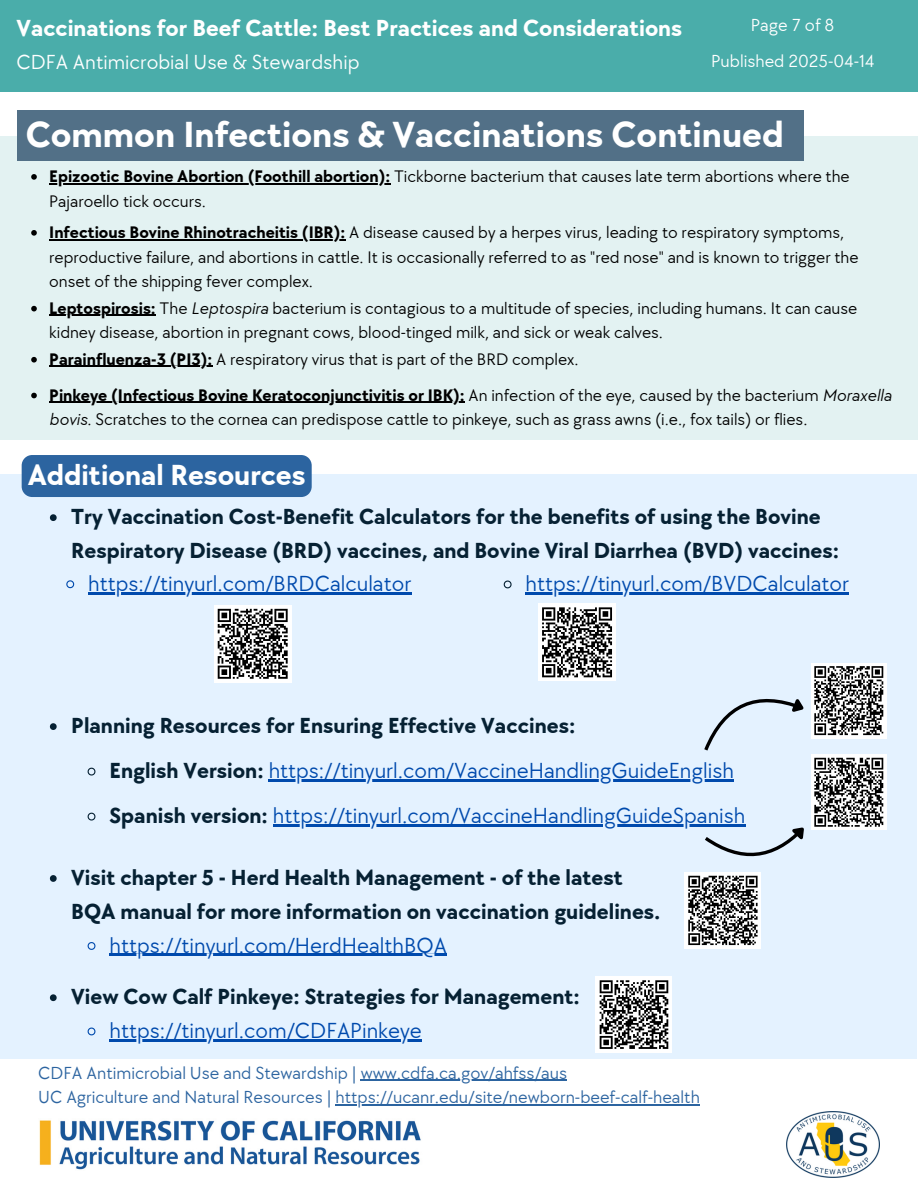
<style>
.page{position:relative;width:918px;height:1188px;background:#fff}
.page>*{position:absolute;margin:0;border:0;box-sizing:border-box;transform-origin:0 0}
.t1{font:700 37.5px "TT Chocolates";color:#fff}
.t2{font:700 30px "TT Chocolates";color:#fff}
.t3{font:700 24px "TT Chocolates";color:#fff}
.t4{font:700 22.5px/33.8px "TT Chocolates";color:#062133}
.t5{font:22.5px "TT Chocolates";color:#004aad}
.t6{font:21px "TT Chocolates";color:#fff}
.t7{font:18px "TT Chocolates";color:#2c64a0}
.t8{font:18px "TT Chocolates";color:#fff}
.t9{font:17.25px/24.8px "TT Chocolates";color:#000}
.s1{font-weight:700}
.s2{font-style:italic}
.s3{font-weight:700;color:#062133}
</style>
<div class="page">
<div style="left:0;top:0;width:918px;height:92px;background:#4aadaa"></div>
<div style="left:0;top:136px;width:918px;height:304px;background:#e3f2f2"></div>
<div style="left:17px;top:111px;width:786px;height:50px;background:#527087"></div>
<div style="left:0;top:475px;width:917px;height:584px;background:#e4f2ff"></div>
<div style="left:214px;top:605px;width:77px;height:78px;background:#fff"></div>
<svg style="left:217px;top:608px;width:71px;height:71px"></svg>
<div style="left:538px;top:604px;width:78px;height:77px;background:#fff"></div>
<svg style="left:542px;top:607px;width:70px;height:71px"></svg>
<div style="left:811px;top:663px;width:76px;height:75px;background:#fff"></div>
<div style="left:811px;top:754px;width:76px;height:76px;background:#fff"></div>
<svg style="left:50px;top:723px;width:7px;height:7px"></svg>
<svg style="left:87px;top:767px;width:9px;height:9px"></svg>
<hr style="left:269px;top:779px;width:465px;height:3px;background:#004aad">
<svg style="left:87px;top:812px;width:9px;height:9px"></svg>
<hr style="left:273px;top:824px;width:473px;height:3px;background:#004aad">
<svg style="left:688px;top:666px;width:197px;height:191px"></svg>
<svg style="left:50px;top:514px;width:7px;height:7px"></svg>
<svg style="left:31px;top:230px;width:6px;height:6px"></svg>
<hr style="left:49px;top:239px;width:296px;height:1px;background:#000">
<svg style="left:31px;top:306px;width:6px;height:5px"></svg>
<hr style="left:49px;top:315px;width:107px;height:1px;background:#000">
<svg style="left:31px;top:357px;width:6px;height:6px"></svg>
<hr style="left:49px;top:366px;width:164px;height:1px;background:#000">
<svg style="left:31px;top:393px;width:6px;height:5px"></svg>
<hr style="left:49px;top:402px;width:416px;height:1px;background:#000">
<div style="left:22px;top:455px;width:290px;height:42px;background:#2c64a0"></div>
<svg style="left:66px;top:580px;width:9px;height:9px"></svg>
<hr style="left:88px;top:592px;width:323px;height:2px;background:#004aad">
<svg style="left:503px;top:580px;width:9px;height:9px"></svg>
<hr style="left:526px;top:592px;width:323px;height:3px;background:#004aad">
<svg style="left:50px;top:875px;width:7px;height:7px"></svg>
<svg style="left:87px;top:942px;width:9px;height:8px"></svg>
<hr style="left:110px;top:954px;width:337px;height:2px;background:#004aad">
<div style="left:685px;top:872px;width:76px;height:76px;background:#fff"></div>
<svg style="left:688px;top:875px;width:70px;height:71px"></svg>
<svg style="left:31px;top:174px;width:6px;height:6px"></svg>
<hr style="left:49px;top:183px;width:341px;height:1px;background:#000">
<svg style="left:50px;top:994px;width:7px;height:7px"></svg>
<svg style="left:87px;top:1027px;width:9px;height:9px"></svg>
<hr style="left:110px;top:1039px;width:312px;height:3px;background:#004aad">
<div style="left:596px;top:977px;width:76px;height:76px;background:#fff"></div>
<svg style="left:599px;top:980px;width:70px;height:69px"></svg>
<img style="left:786px;top:1111px;width:94px;height:67px">
<img style="left:39px;top:1120px;width:382px;height:50px">
<hr style="left:361px;top:1080px;width:206px;height:1px;background:#2c64a0">
<hr style="left:335px;top:1104px;width:365px;height:1px;background:#2c64a0">
<p class="t3" style="left:17px;top:14px;width:667px">Vaccinations for Beef Cattle: Best Practices and Considerations</p>
<p class="t6" style="left:17px;top:50px;width:344px">CDFA Antimicrobial Use &amp; Stewardship</p>
<p class="t8" style="left:751px;top:14px;width:85px">Page 7 of 8</p>
<p class="t8" style="left:711px;top:50px;width:165px">Published 2025-04-14</p>
<p class="t1" style="left:26px;top:113px;width:760px">Common Infections &amp; Vaccinations Continued</p>
<p class="t9" style="left:49px;top:164px;width:802px"><span class="s1">Epizootic Bovine Abortion (Foothill abortion):</span> Tickborne bacterium that causes late term abortions where the<br>Pajaroello tick occurs.</p>
<h2 class="t9" style="left:49px;top:220px;width:811px"><span class="s1">Infectious Bovine Rhinotracheitis (IBR):</span> A disease caused by a herpes virus, leading to respiratory symptoms, reproductive failure, and abortions in cattle. It is occasionally referred to as "red nose" and is known to trigger the onset of the shipping fever complex.</h2>
<p class="t9" style="left:49px;top:296px;width:810px"><span class="s1">Leptospirosis:</span> The <span class="s2">Leptospira</span> bacterium is contagious to a multitude of species, including humans. It can cause kidney disease, abortion in pregnant cows, blood-tinged milk, and sick or weak calves.</p>
<p class="t9" style="left:49px;top:347px;width:531px"><span class="s1">Parainfluenza-3 (PI3):</span> A respiratory virus that is part of the BRD complex.</p>
<p class="t9" style="left:49px;top:383px;width:844px"><span class="s1">Pinkeye (Infectious Bovine Keratoconjunctivitis or IBK):</span> An infection of the eye, caused by the bacterium <span class="s2">Moraxella bovis</span>. Scratches to the cornea can predispose cattle to pinkeye, such as grass awns (i.e., fox tails) or flies.</p>
<p class="t2" style="left:28px;top:458px;width:280px">Additional Resources</p>
<p class="t4" style="left:71px;top:501px;width:769px">Try Vaccination Cost-Benefit Calculators for the benefits of using the Bovine<br>Respiratory Disease (BRD) vaccines, and Bovine Viral Diarrhea (BVD) vaccines:</p>
<p class="t5" style="left:88px;top:571px;width:325px">https://tinyurl.com/BRDCalculator</p>
<p class="t5" style="left:526px;top:571px;width:325px">https://tinyurl.com/BVDCalculator</p>
<p class="t4" style="left:71px;top:710px;width:506px">Planning Resources for Ensuring Effective Vaccines:</p>
<h3 class="t5" style="left:110px;top:758px;width:626px"><span class="s3">English Version:</span> https://tinyurl.com/VaccineHandlingGuideEnglish</h3>
<h5 class="t5" style="left:110px;top:803px;width:638px"><span class="s3">Spanish version:</span> https://tinyurl.com/VaccineHandlingGuideSpanish</h5>
<p class="t4" style="left:71px;top:862px;width:591px">Visit chapter 5 - Herd Health Management - of the latest<br>BQA manual for more information on vaccination guidelines.</p>
<p class="t5" style="left:110px;top:932px;width:339px">https://tinyurl.com/HerdHealthBQA</p>
<p class="t4" style="left:71px;top:981px;width:510px">View Cow Calf Pinkeye: Strategies for Management:</p>
<p class="t5" style="left:110px;top:1018px;width:314px">https://tinyurl.com/CDFAPinkeye</p>
<p class="t7" style="left:38px;top:1062px;width:530px">CDFA Antimicrobial Use and Stewardship | www.cdfa.ca.gov/ahfss/aus</p>
<p class="t7" style="left:38px;top:1087px;width:663px">UC Agriculture and Natural Resources | https://ucanr.edu/site/newborn-beef-calf-health</p>
</div>
